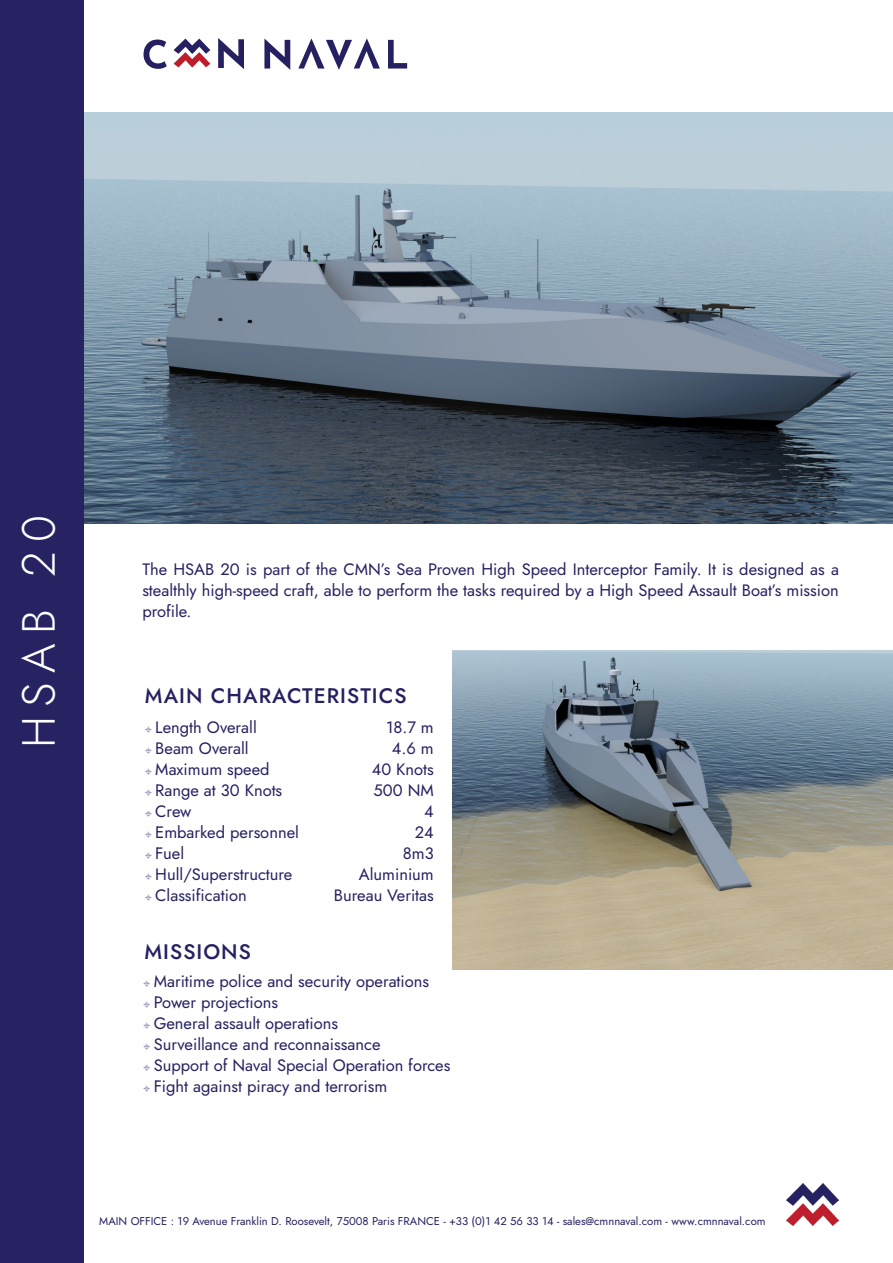
<style>
.page{position:relative;width:893px;height:1263px;background:#fff}
.page>*{position:absolute;margin:0;border:0;box-sizing:border-box;transform-origin:0 0}
.t1{font:300 46.5px "Jost";letter-spacing:.2em;color:#fff}
.t2{font:500 21px "Jost";letter-spacing:.05em;color:#252161}
.t3{font:16.5px/21px "Jost";color:#252161;text-align:justify}
.t4{font:11.25px "Jost";color:#262262}
</style>
<div class="page">
<img style="left:786px;top:1184px;width:53px;height:41px">
<svg style="left:144px;top:40px;width:23px;height:29px"></svg>
<svg style="left:218px;top:38px;width:26px;height:31px"></svg>
<svg style="left:264px;top:39px;width:26px;height:31px"></svg>
<svg style="left:298px;top:39px;width:82px;height:31px"></svg>
<svg style="left:388px;top:40px;width:19px;height:29px"></svg>
<svg style="left:174px;top:39px;width:36px;height:28px"></svg>
<img style="left:84px;top:113px;width:809px;height:410px">
<div style="left:0;top:0;width:84px;height:1263px;background:#272262"></div>
<img style="left:453px;top:651px;width:440px;height:318px">
<p class="t1" style="left:7px;top:748px;width:234px;rotate:-90deg">HSAB 20</p>
<p class="t3" style="left:142px;top:558px;width:698px">The HSAB 20 is part of the CMN’s Sea Proven High Speed Interceptor Family. It is designed as a stealthly high-speed craft, able to perform the tasks required by a High Speed Assault Boat’s mission profile.</p>
<p class="t2" style="left:145px;top:681px;width:263px">MAIN CHARACTERISTICS</p>
<p class="t3" style="left:155px;top:717px;width:103px">Length Overall</p>
<p class="t3" style="left:386px;top:717px;width:49px">18.7 m</p>
<p class="t3" style="left:155px;top:738px;width:95px">Beam Overall</p>
<p class="t3" style="left:392px;top:738px;width:43px">4.6 m</p>
<p class="t3" style="left:155px;top:759px;width:116px">Maximum speed</p>
<p class="t3" style="left:372px;top:759px;width:64px">40 Knots</p>
<p class="t3" style="left:155px;top:780px;width:129px">Range at 30 Knots</p>
<p class="t3" style="left:374px;top:780px;width:62px">500 NM</p>
<p class="t3" style="left:155px;top:801px;width:38px">Crew</p>
<p class="t3" style="left:424px;top:801px;width:11px">4</p>
<p class="t3" style="left:155px;top:822px;width:145px">Embarked personnel</p>
<p class="t3" style="left:415px;top:822px;width:21px">24</p>
<p class="t3" style="left:155px;top:843px;width:30px">Fuel</p>
<p class="t3" style="left:403px;top:843px;width:32px">8m3</p>
<p class="t3" style="left:155px;top:864px;width:139px">Hull/Superstructure</p>
<p class="t3" style="left:359px;top:864px;width:76px">Aluminium</p>
<p class="t3" style="left:155px;top:885px;width:93px">Classification</p>
<p class="t3" style="left:334px;top:885px;width:101px">Bureau Veritas</p>
<p class="t2" style="left:145px;top:938px;width:108px">MISSIONS</p>
<p class="t3" style="left:154px;top:971px;width:277px">Maritime police and security operations</p>
<p class="t3" style="left:154px;top:992px;width:126px">Power projections</p>
<p class="t3" style="left:154px;top:1013px;width:186px">General assault operations</p>
<p class="t3" style="left:154px;top:1034px;width:228px">Surveillance and reconnaissance</p>
<p class="t3" style="left:154px;top:1055px;width:298px">Support of Naval Special Operation forces</p>
<p class="t3" style="left:154px;top:1076px;width:235px">Fight against piracy and terrorism</p>
<p class="t4" style="left:99px;top:1213px;width:668px">MAIN OFFICE : 19 Avenue Franklin D. Roosevelt, 75008 Paris FRANCE - +33 (0)1 42 56 33 14 - sales@cmnnaval.com - www.cmnnaval.com</p>
</div>
